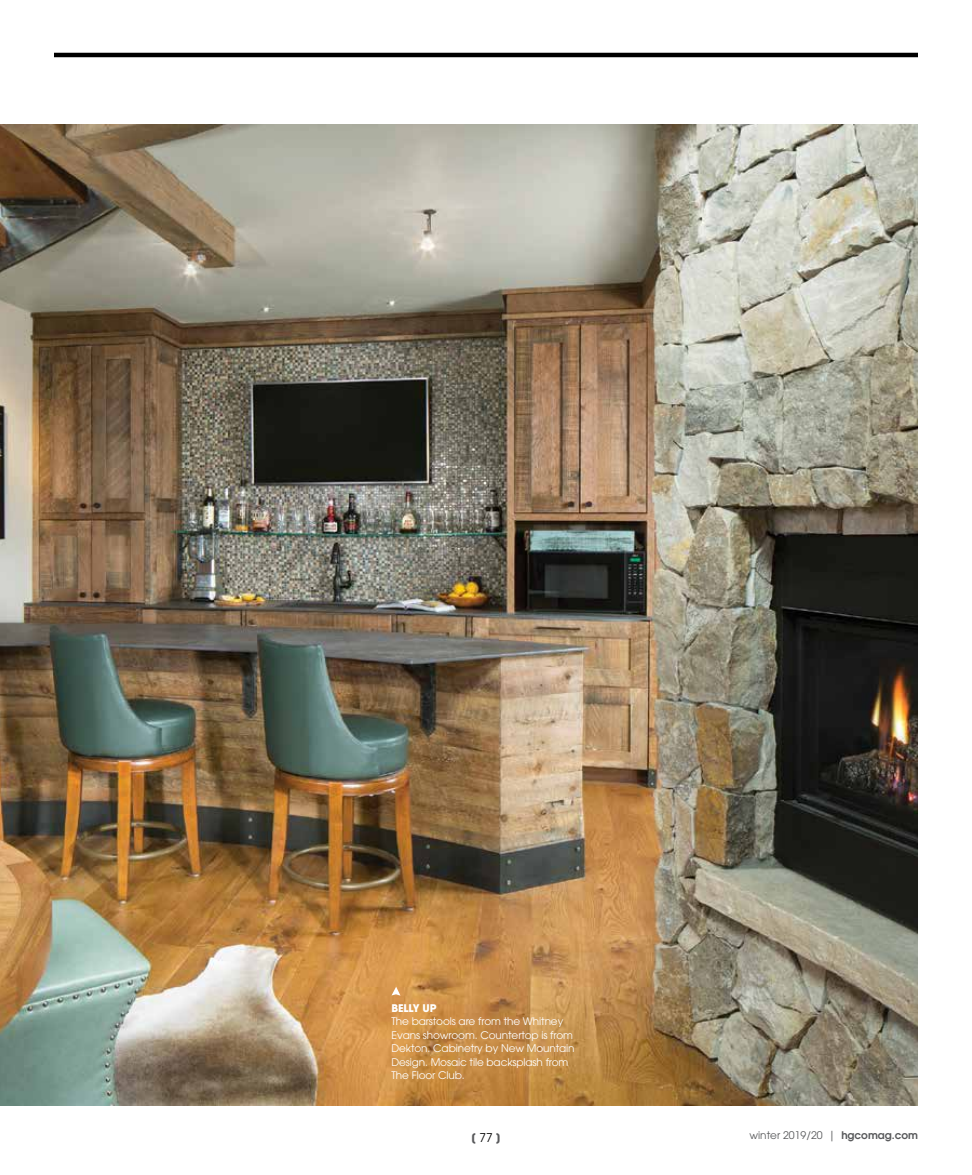
<style>
.page{position:relative;width:972px;height:1175px;background:#fff}
.page>*{position:absolute;margin:0;border:0;box-sizing:border-box;transform-origin:0 0}
.t1{font:10.5px/13.5px "ITC Avant Garde Std";letter-spacing:-.01em;color:#fff}
.t2{font:10.5px "ITC Avant Garde Std";color:#58595b}
.t3{font:700 10.5px "ITC Avant Garde Std";letter-spacing:-.01em;color:#fff}
.t4{font:700 10.5px "ITC Avant Garde Std";color:#58595b}
.s1{font-weight:400;font-size:12px;color:#000}
.s2{font-weight:600}
</style>
<div class="page">
<img style="left:0;top:124px;width:918px;height:981px">
<hr style="left:54px;top:53px;width:864px;height:4px;background:#000">
<svg style="left:392px;top:986px;width:8px;height:9px"></svg>
<p class="t3" style="left:392px;top:1001px;width:47px">BELLY UP</p>
<p class="t1" style="left:392px;top:1014px;width:185px">The barstools are from the Whitney<br>Evans showroom. Countertop is from<br>Dekton. Cabinetry by New Mountain<br>Design. Mosaic tile backsplash from<br>The Floor Club.</p>
<p class="t4" style="left:471px;top:1130px;width:31px">[<span class="s1">77</span>]</p>
<p class="t2" style="left:749px;top:1128px;width:170px">winter 2019/20 | <span class="s2">hgcomag.com</span></p>
</div>
